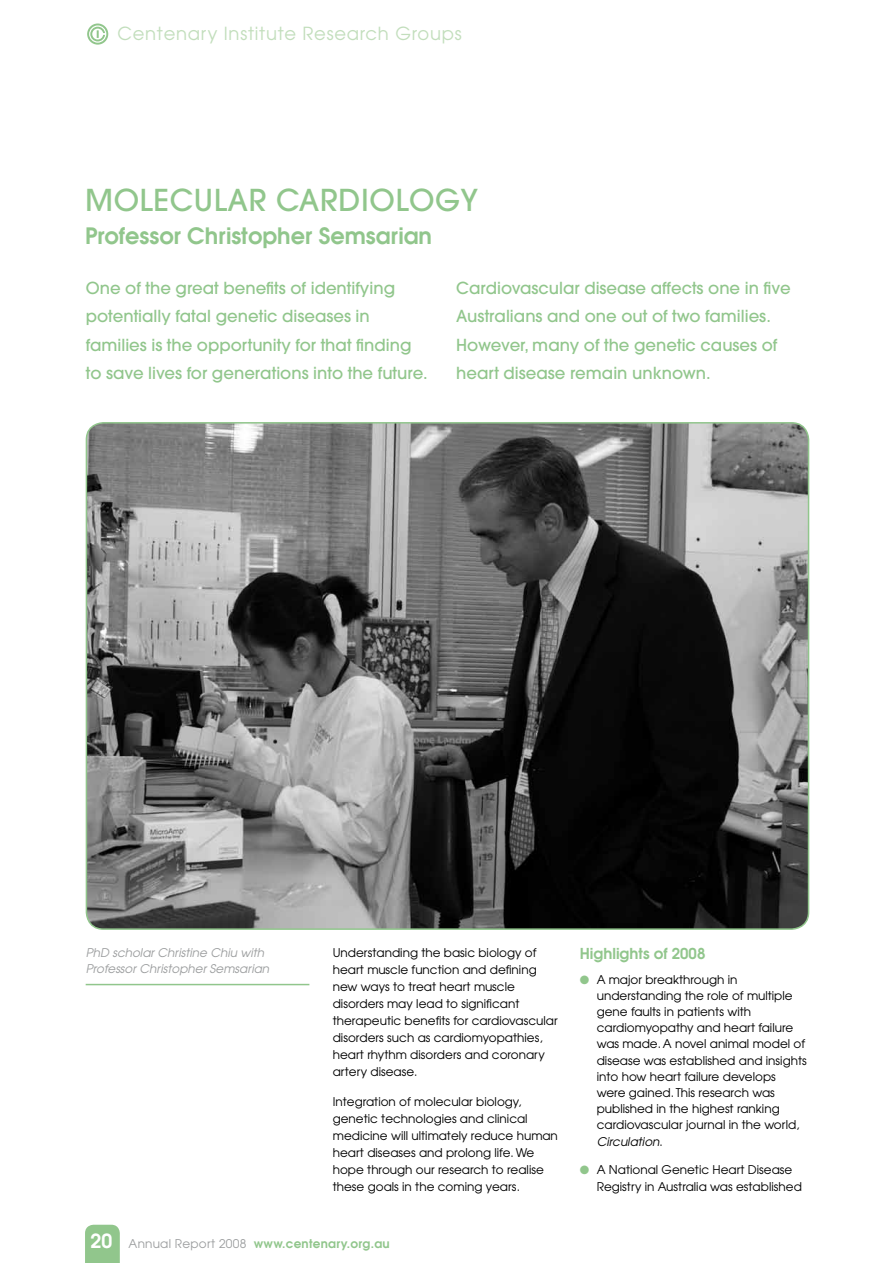
<style>
.page{position:relative;width:893px;height:1263px;background:#fff}
.page>*{position:absolute;margin:0;border:0;box-sizing:border-box;transform-origin:0 0}
.t1{font:500 30px "Avant Garde";letter-spacing:.02em;color:#91c68c}
.t2{font:600 22.5px "Avant Garde";color:#91c68c}
.t3{font:18px "Avant Garde";letter-spacing:.04em;color:#c2debc}
.t4{font:500 16.5px/28.5px "Avant Garde";color:#91c68c}
.t5{font:600 15px "Avant Garde";color:#91c68c}
.t6{font:12px/17px "Avant Garde";color:#000}
.t7{font:italic 12px/16.5px "Avant Garde";color:#9c9e9f}
.t8{font:600 12px "Avant Garde";letter-spacing:.02em;color:#91c68c}
.s1{font-size:19.5px;color:#fff}
.s2{font-weight:400;color:#9c9e9f}
.s3{color:#91c68c}
.s4{font-style:italic}
</style>
<div class="page">
<svg style="left:87px;top:24px;width:21px;height:21px"></svg>
<svg style="left:85px;top:1225px;width:35px;height:38px"></svg>
<img style="left:86px;top:423px;width:722px;height:506px">
<hr style="left:86px;top:984px;width:223px;height:1px;background:#91c68c">
<h3 class="t3" style="left:117px;top:23px;width:346px">Centenary Institute Research Groups</h3>
<h1 class="t1" style="left:85px;top:181px;width:395px">Molecular Cardiology</h1>
<h2 class="t2" style="left:85px;top:221px;width:349px">Professor Christopher Semsarian</h2>
<h3 class="t4" style="left:86px;top:273px;width:344px">One of the great benefits of identifying potentially fatal genetic diseases in families is the opportunity for that finding to save lives for generations into the future.</h3>
<h3 class="t4" style="left:456px;top:273px;width:336px">Cardiovascular disease affects one in five Australians and one out of two families.<br>However, many of the genetic causes of heart disease remain unknown.</h3>
<p class="t7" style="left:86px;top:944px;width:185px">PhD scholar Christine Chiu with<br>Professor Christopher Semsarian</p>
<p class="t6" style="left:333px;top:943px;width:226px">Understanding the basic biology of heart muscle function and defining new ways to treat heart muscle disorders may lead to significant therapeutic benefits for cardiovascular disorders such as cardiomyopathies, heart rhythm disorders and coronary artery disease.</p>
<p class="t6" style="left:333px;top:1092px;width:227px">Integration of molecular biology, genetic technologies and clinical medicine will ultimately reduce human heart diseases and prolong life. We hope through our research to realise these goals in the coming years.</p>
<p class="t8" style="left:91px;top:1235px;width:301px"><span class="s1">20</span> <span class="s2">Annual Report 2008</span> www.centenary.org.au</p>
<p class="t5" style="left:580px;top:943px;width:127px">Highlights of 2008</p>
<p class="t6" style="left:597px;top:971px;width:212px;line-height:16.2px;text-indent:-17px"><span class="s3">●</span> A major breakthrough in understanding the role of multiple gene faults in patients with cardiomyopathy and heart failure was made. A novel animal model of disease was established and insights into how heart failure develops were gained. This research was published in the highest ranking cardiovascular journal in the world,<br><span class="s4">Circulation</span>.</p>
<p class="t6" style="left:597px;top:1162px;width:207px;line-height:16.2px;text-indent:-17px"><span class="s3">●</span> A National Genetic Heart Disease<br>Registry in Australia was established</p>
</div>
